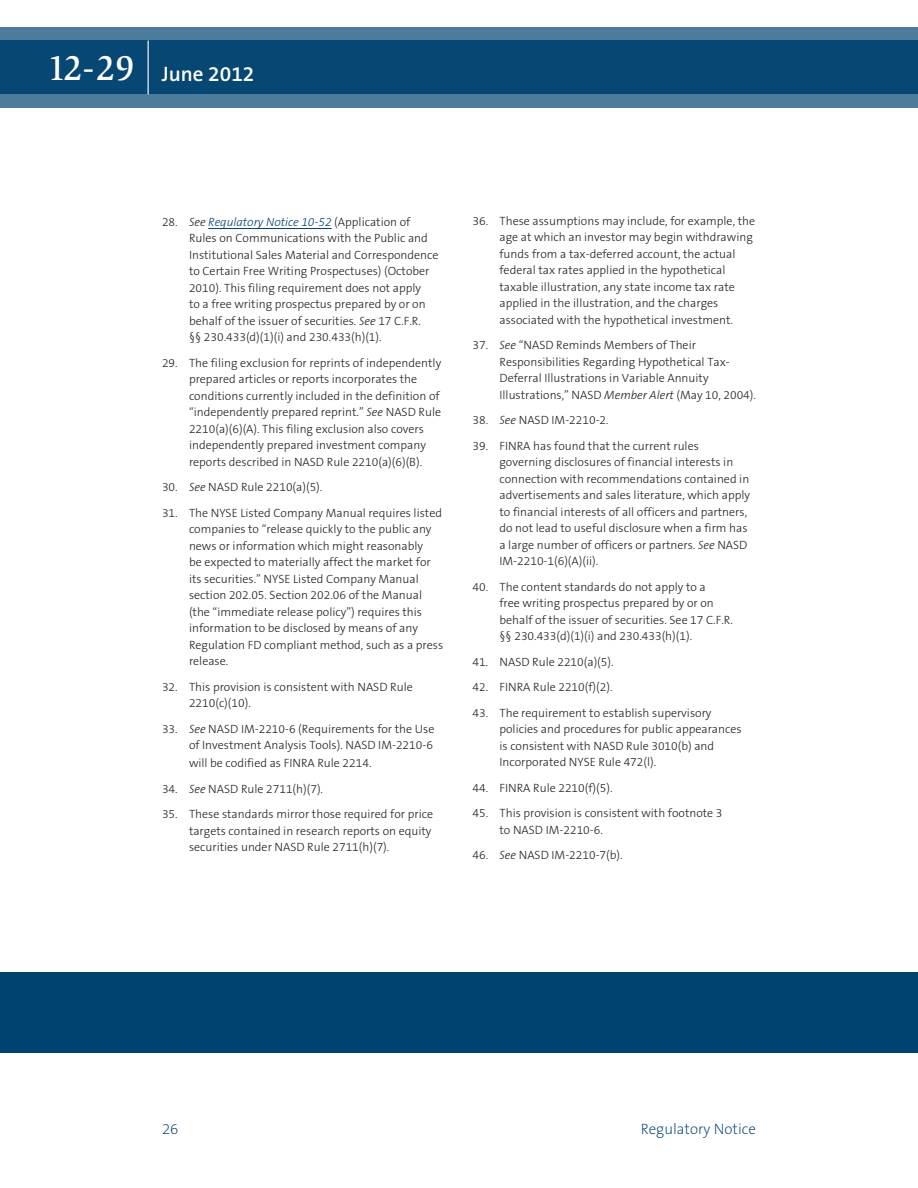
<style>
.page{position:relative;width:918px;height:1188px;background:#fff}
.page>*{position:absolute;margin:0;border:0;box-sizing:border-box;transform-origin:0 0}
.t1{font:600 21px "The Sans B6";color:#fff}
.t2{font:200 15px "The Sans B2";color:#004270}
.t3{font:300 12px/16.5px "The Sans B3";color:#231f20}
.s1{font-family:"Slimbach LT";font-weight:500;font-size:36px}
.s2{font-style:italic}
.s3{font-style:italic;color:#004270}
</style>
<div class="page">
<div style="left:0;top:972px;width:918px;height:81px;background:#004270"></div>
<svg style="left:0;top:27px;width:918px;height:81px;background:#1e5881"></svg>
<hr style="left:148px;top:40px;width:1px;height:54px;background:#fff">
<hr style="left:208px;top:228px;width:124px;height:1px;background:#004270">
<h1 class="t1" style="left:47px;top:62px;width:209px"><span class="s1">12-29</span> June 2012</h1>
<p class="t3" style="left:189px;top:214px;width:251px;text-indent:-27px">28. <span class="s2">See</span> <span class="s3">Regulatory Notice 10-52</span> (Application of Rules on Communications with the Public and Institutional Sales Material and Correspondence to Certain Free Writing Prospectuses) (October 2010). This filing requirement does not apply<br>to a free writing prospectus prepared by or on behalf of the issuer of securities. <span class="s2">See</span> 17 C.F.R.<br>§§ 230.433(d)(1)(i) and 230.433(h)(1).</p>
<p class="t3" style="left:189px;top:355px;width:254px;text-indent:-27px">29. The filing exclusion for reprints of independently prepared articles or reports incorporates the conditions currently included in the definition of “independently prepared reprint.” <span class="s2">See</span> NASD Rule 2210(a)(6)(A). This filing exclusion also covers independently prepared investment company reports described in NASD Rule 2210(a)(6)(B).</p>
<p class="t3" style="left:162px;top:479px;width:162px">30. <span class="s2">See</span> NASD Rule 2210(a)(5).</p>
<p class="t3" style="left:189px;top:505px;width:256px;text-indent:-27px">31. The NYSE Listed Company Manual requires listed companies to “release quickly to the public any news or information which might reasonably<br>be expected to materially affect the market for its securities.” NYSE Listed Company Manual section 202.05. Section 202.06 of the Manual (the “immediate release policy”) requires this information to be disclosed by means of any Regulation FD compliant method, such as a press release.</p>
<p class="t3" style="left:189px;top:679px;width:225px;text-indent:-27px">32. This provision is consistent with NASD Rule<br>2210(c)(10).</p>
<p class="t3" style="left:162px;top:721px;width:274px;text-align:right">33. <span class="s2">See</span> NASD IM-2210-6 (Requirements for the Use of Investment Analysis Tools). NASD IM-2210-6</p>
<p class="t3" style="left:189px;top:755px;width:184px">will be codified as FINRA Rule 2214.</p>
<p class="t3" style="left:162px;top:781px;width:163px">34. <span class="s2">See</span> NASD Rule 2711(h)(7).</p>
<p class="t3" style="left:189px;top:806px;width:246px;text-indent:-27px">35. These standards mirror those required for price targets contained in research reports on equity securities under NASD Rule 2711(h)(7).</p>
<p class="t3" style="left:500px;top:213px;width:257px;text-indent:-27px">36. These assumptions may include, for example, the age at which an investor may begin withdrawing funds from a tax-deferred account, the actual federal tax rates applied in the hypothetical taxable illustration, any state income tax rate applied in the illustration, and the charges associated with the hypothetical investment.</p>
<p class="t3" style="left:500px;top:337px;width:258px;text-indent:-27px">37. <span class="s2">See</span> “NASD Reminds Members of Their Responsibilities Regarding Hypothetical Tax-Deferral Illustrations in Variable Annuity Illustrations,” NASD <span class="s2">Member Alert</span> (May 10, 2004).</p>
<p class="t3" style="left:472px;top:412px;width:138px">38. <span class="s2">See</span> NASD IM-2210-2.</p>
<p class="t3" style="left:499px;top:438px;width:252px;text-indent:-27px">39. FINRA has found that the current rules governing disclosures of financial interests in connection with recommendations contained in advertisements and sales literature, which apply to financial interests of all officers and partners, do not lead to useful disclosure when a firm has a large number of officers or partners. <span class="s2">See</span> NASD IM-2210-1(6)(A)(ii).</p>
<p class="t3" style="left:499px;top:579px;width:235px;text-indent:-27px">40. The content standards do not apply to a<br>free writing prospectus prepared by or on behalf of the issuer of securities. See 17 C.F.R. §§ 230.433(d)(1)(i) and 230.433(h)(1).</p>
<p class="t3" style="left:472px;top:654px;width:143px">41. NASD Rule 2210(a)(5).</p>
<p class="t3" style="left:472px;top:679px;width:142px">42. FINRA Rule 2210(f)(2).</p>
<p class="t3" style="left:499px;top:705px;width:244px;text-indent:-27px">43. The requirement to establish supervisory policies and procedures for public appearances is consistent with NASD Rule 3010(b) and Incorporated NYSE Rule 472(l).</p>
<p class="t3" style="left:472px;top:780px;width:142px">44. FINRA Rule 2210(f)(5).</p>
<p class="t3" style="left:499px;top:805px;width:225px;text-indent:-27px">45. This provision is consistent with footnote 3 to NASD IM-2210-6.</p>
<p class="t3" style="left:472px;top:847px;width:152px">46. <span class="s2">See</span> NASD IM-2210-7(b).</p>
<p class="t2" style="left:162px;top:1121px;width:18px">26</p>
<p class="t2" style="left:641px;top:1121px;width:117px">Regulatory Notice</p>
</div>
